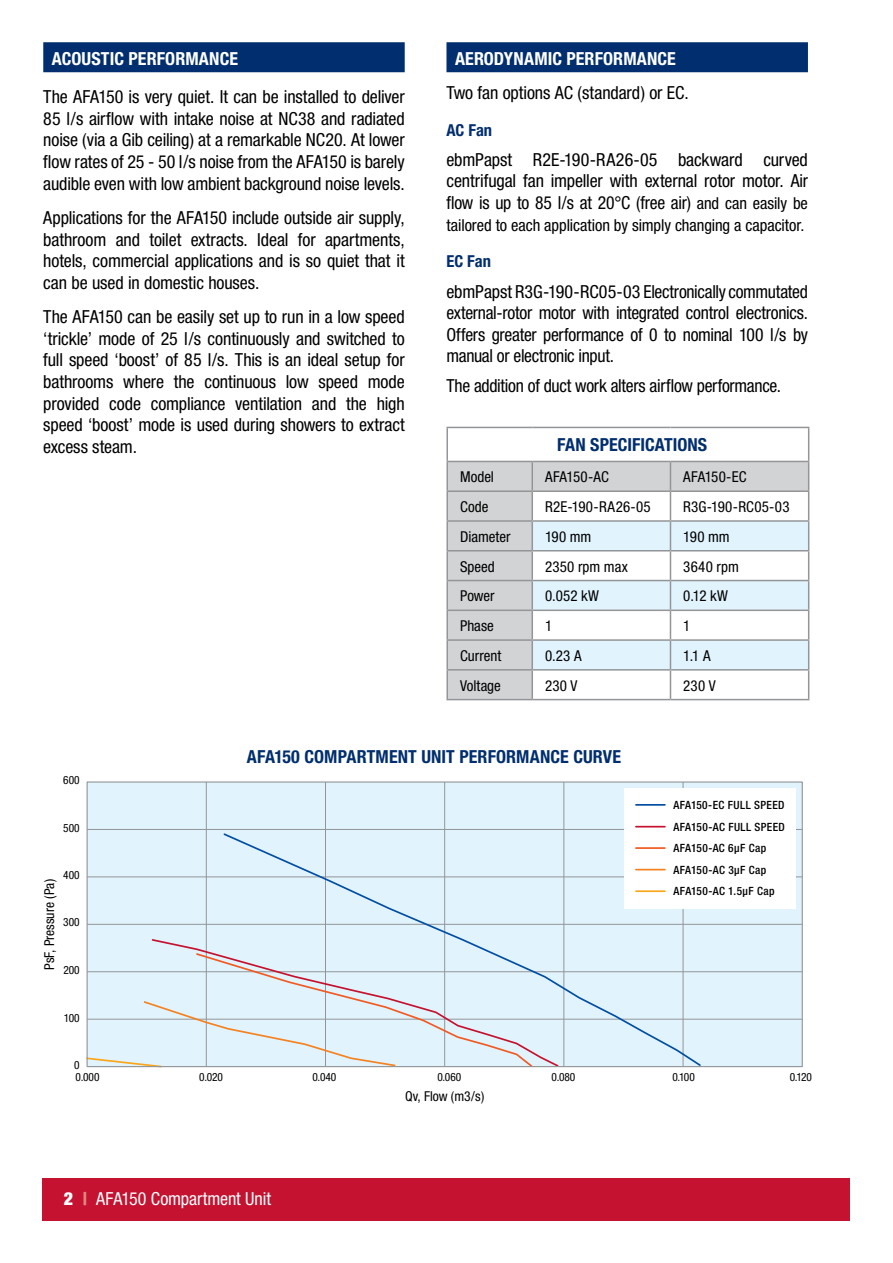
<style>
.page{position:relative;width:893px;height:1263px;background:#fff}
.page>*{position:absolute;margin:0;border:0;box-sizing:border-box;transform-origin:0 0}
.t1{font:condensed 18px/21.6px "Helvetica Neue";letter-spacing:-.01em;color:#000;text-align:justify}
.t2{font:700 condensed 18px "Helvetica Neue";letter-spacing:.005em;color:#002e6e}
.t3{font:700 condensed 18px "Helvetica Neue";letter-spacing:.005em;color:#fff}
.t4{font:condensed 18px "Helvetica Neue";letter-spacing:-.005em;color:#fff}
.t5{font:condensed 16.5px "Helvetica Neue";letter-spacing:-.005em;color:#000}
.t6{font:700 condensed 16.5px "Helvetica Neue";color:#002e6e}
.t7{font:condensed 15px "Helvetica Neue";letter-spacing:.005em;color:#000}
.t8{font:condensed 13.65px "Helvetica Neue";letter-spacing:-.005em;color:#000}
.t9{font:500 condensed 11.4px/21.6px "Helvetica Neue";letter-spacing:.03em;color:#000}
.t10{font:condensed 11.4px "Helvetica Neue";letter-spacing:-.005em;color:#000}
.s1{font-size:16.5px}
.s2{font-weight:900}
.s3{font-weight:900;font-stretch:expanded;color:#df897c}
</style>
<div class="page">
<div style="left:43px;top:1178px;width:807px;height:42px;background:#c41230"></div>
<div style="left:43px;top:42px;width:362px;height:30px;background:#002e6e"></div>
<div style="left:446px;top:42px;width:362px;height:30px;background:#002e6e"></div>
<div style="left:87px;top:782px;width:715px;height:284px;background:#e1f4fd"></div>
<hr style="left:87px;top:829px;width:715px;height:1px;background:#939598">
<hr style="left:87px;top:876px;width:715px;height:1px;background:#939598">
<hr style="left:87px;top:924px;width:715px;height:1px;background:#939598">
<hr style="left:87px;top:971px;width:715px;height:1px;background:#939598">
<hr style="left:87px;top:1019px;width:715px;height:1px;background:#939598">
<hr style="left:683px;top:782px;width:1px;height:284px;background:#939598">
<hr style="left:444px;top:782px;width:1px;height:284px;background:#939598">
<hr style="left:325px;top:782px;width:1px;height:284px;background:#939598">
<hr style="left:206px;top:782px;width:1px;height:284px;background:#939598">
<hr style="left:564px;top:782px;width:1px;height:284px;background:#939598">
<div style="left:624px;top:788px;width:172px;height:121px;background:#fff"></div>
<svg style="left:222px;top:832px;width:480px;height:233px"></svg>
<svg style="left:86px;top:952px;width:448px;height:116px"></svg>
<hr style="left:636px;top:804px;width:29px;height:2px;background:#034ea2">
<svg style="left:636px;top:826px;width:29px;height:1px"></svg>
<hr style="left:636px;top:847px;width:29px;height:2px;background:#f15a22">
<svg style="left:636px;top:869px;width:29px;height:1px"></svg>
<hr style="left:636px;top:890px;width:29px;height:2px;background:#faa61a">
<div style="left:448px;top:462px;width:83px;height:237px;background:#d1d3d4"></div>
<hr style="left:531px;top:462px;width:2px;height:28px;background:#939598">
<hr style="left:532px;top:461px;width:138px;height:1px;background:#939598">
<hr style="left:670px;top:461px;width:139px;height:1px;background:#939598">
<hr style="left:446px;top:461px;width:86px;height:1px;background:#939598">
<hr style="left:446px;top:490px;width:86px;height:2px;background:#939598">
<hr style="left:531px;top:492px;width:2px;height:28px;background:#939598">
<hr style="left:531px;top:522px;width:2px;height:28px;background:#939598">
<hr style="left:531px;top:551px;width:2px;height:29px;background:#939598">
<hr style="left:531px;top:581px;width:2px;height:28px;background:#939598">
<hr style="left:531px;top:611px;width:2px;height:28px;background:#939598">
<hr style="left:531px;top:641px;width:2px;height:28px;background:#939598">
<hr style="left:531px;top:671px;width:2px;height:28px;background:#939598">
<hr style="left:446px;top:427px;width:86px;height:1px;background:#939598">
<hr style="left:446px;top:428px;width:2px;height:33px;background:#939598">
<hr style="left:532px;top:427px;width:138px;height:1px;background:#939598">
<hr style="left:670px;top:427px;width:139px;height:1px;background:#939598">
<hr style="left:808px;top:428px;width:1px;height:33px;background:#939598">
<hr style="left:446px;top:462px;width:2px;height:28px;background:#939598">
<hr style="left:446px;top:492px;width:2px;height:28px;background:#939598">
<svg style="left:532px;top:462px;width:277px;height:237px"></svg>
<hr style="left:446px;top:520px;width:86px;height:2px;background:#939598">
<hr style="left:446px;top:522px;width:2px;height:28px;background:#939598">
<hr style="left:532px;top:520px;width:138px;height:2px;background:#939598">
<hr style="left:670px;top:520px;width:139px;height:2px;background:#939598">
<hr style="left:446px;top:550px;width:86px;height:1px;background:#939598">
<hr style="left:446px;top:551px;width:2px;height:29px;background:#939598">
<hr style="left:532px;top:550px;width:138px;height:1px;background:#939598">
<hr style="left:670px;top:550px;width:139px;height:1px;background:#939598">
<hr style="left:446px;top:580px;width:86px;height:1px;background:#939598">
<hr style="left:446px;top:581px;width:2px;height:28px;background:#939598">
<hr style="left:532px;top:580px;width:138px;height:1px;background:#939598">
<hr style="left:670px;top:580px;width:139px;height:1px;background:#939598">
<hr style="left:446px;top:609px;width:86px;height:2px;background:#939598">
<hr style="left:446px;top:611px;width:2px;height:28px;background:#939598">
<hr style="left:532px;top:609px;width:138px;height:2px;background:#939598">
<hr style="left:670px;top:609px;width:139px;height:2px;background:#939598">
<hr style="left:446px;top:639px;width:86px;height:2px;background:#939598">
<hr style="left:446px;top:641px;width:2px;height:28px;background:#939598">
<hr style="left:532px;top:639px;width:138px;height:2px;background:#939598">
<hr style="left:670px;top:639px;width:139px;height:2px;background:#939598">
<hr style="left:446px;top:669px;width:86px;height:2px;background:#939598">
<hr style="left:446px;top:671px;width:2px;height:28px;background:#939598">
<hr style="left:532px;top:669px;width:138px;height:2px;background:#939598">
<hr style="left:670px;top:669px;width:139px;height:2px;background:#939598">
<hr style="left:446px;top:699px;width:86px;height:1px;background:#939598">
<hr style="left:532px;top:699px;width:138px;height:1px;background:#939598">
<hr style="left:670px;top:699px;width:139px;height:1px;background:#939598">
<p class="t3" style="left:52px;top:47px;width:188px">ACOUSTIC PERFORMANCE</p>
<p class="t1" style="left:43px;top:86px;width:363px">The AFA150 is very quiet. It can be installed to deliver 85 l/s airflow with intake noise at NC38 and radiated noise (via a Gib ceiling) at a remarkable NC20. At lower flow rates of 25 - 50 l/s noise from the AFA150 is barely audible even with low ambient background noise levels.</p>
<p class="t1" style="left:43px;top:207px;width:363px">Applications for the AFA150 include outside air supply, bathroom and toilet extracts. Ideal for apartments, hotels, commercial applications and is so quiet that it can be used in domestic houses.</p>
<p class="t1" style="left:43px;top:306px;width:363px">The AFA150 can be easily set up to run in a low speed ‘trickle’ mode of 25 l/s continuously and switched to full speed ‘boost’ of 85 l/s. This is an ideal setup for bathrooms where the continuous low speed mode provided code compliance ventilation and the high speed ‘boost’ mode is used during showers to extract excess steam.</p>
<p class="t3" style="left:455px;top:47px;width:222px">AERODYNAMIC PERFORMANCE</p>
<p class="t1" style="left:446px;top:82px;width:244px">Two fan options AC (standard) or EC.</p>
<p class="t6" style="left:446px;top:120px;width:47px">AC FAN</p>
<p class="t1" style="left:446px;top:149px;width:363px">ebmPapst R2E-190-RA26-05 backward curved centrifugal fan impeller with external rotor motor. Air flow is up to 85 l/s at 20°C (free air) <span class="s1">and can easily be</span></p>
<p class="t5" style="left:446px;top:215px;width:359px">tailored to each application by simply changing a capacitor.</p>
<p class="t6" style="left:446px;top:252px;width:46px">EC FAN</p>
<p class="t1" style="left:446px;top:280px;width:363px">ebmPapst R3G-190-RC05-03 Electronically commutated external-rotor motor with integrated control electronics.<br>Offers greater performance of 0 to nominal 100 l/s by manual or electronic input.</p>
<p class="t1" style="left:446px;top:375px;width:336px">The addition of duct work alters airflow performance.</p>
<p class="t2" style="left:557px;top:434px;width:61px">FAN SPECIFIC</p>
<p class="t2" style="left:655px;top:434px;width:19px">ATIONS</p>
<p class="t7" style="left:460px;top:468px;width:36px">Model</p>
<p class="t7" style="left:545px;top:468px;width:65px">AFA150-AC</p>
<p class="t7" style="left:683px;top:468px;width:65px">AFA150-EC</p>
<p class="t7" style="left:460px;top:498px;width:30px">Code</p>
<p class="t7" style="left:545px;top:498px;width:107px">R2E-190-RA26-05</p>
<p class="t7" style="left:683px;top:498px;width:108px">R3G-190-RC05-03</p>
<p class="t7" style="left:460px;top:528px;width:52px">Diameter</p>
<p class="t7" style="left:545px;top:528px;width:48px">190 mm</p>
<p class="t7" style="left:683px;top:528px;width:48px">190 mm</p>
<p class="t7" style="left:460px;top:557px;width:36px">Speed</p>
<p class="t7" style="left:545px;top:557px;width:84px">2350 rpm max</p>
<p class="t7" style="left:683px;top:557px;width:57px">3640 rpm</p>
<p class="t7" style="left:460px;top:587px;width:36px">Power</p>
<p class="t7" style="left:545px;top:587px;width:55px">0.052 kW</p>
<p class="t7" style="left:683px;top:587px;width:46px">0.12 kW</p>
<p class="t7" style="left:460px;top:617px;width:35px">Phase</p>
<p class="t7" style="left:545px;top:617px;width:9px">1</p>
<p class="t7" style="left:683px;top:617px;width:9px">1</p>
<p class="t7" style="left:460px;top:647px;width:43px">Current</p>
<p class="t7" style="left:545px;top:647px;width:38px">0.23 A</p>
<p class="t7" style="left:683px;top:647px;width:29px">1.1 A</p>
<p class="t7" style="left:460px;top:677px;width:42px">Voltage</p>
<p class="t7" style="left:545px;top:677px;width:34px">230 V</p>
<p class="t7" style="left:683px;top:677px;width:34px">230 V</p>
<p class="t10" style="left:63px;top:773px;width:18px">600</p>
<p class="t10" style="left:63px;top:821px;width:18px">500</p>
<p class="t10" style="left:63px;top:868px;width:18px">400</p>
<p class="t8" style="left:41px;top:970px;width:92px;rotate:-90deg">PsF, Pressure (Pa)</p>
<p class="t10" style="left:63px;top:916px;width:18px">300</p>
<p class="t10" style="left:63px;top:964px;width:18px">200</p>
<p class="t10" style="left:64px;top:1012px;width:17px">100</p>
<p class="t10" style="left:74px;top:1059px;width:7px">0</p>
<p class="t2" style="left:247px;top:745px;width:376px">AFA150 COMPARTMENT UNIT PERFORMANCE CURVE</p>
<p class="t9" style="left:673px;top:794px;width:113px">AFA150-EC FULL SPEED<br>AFA150-AC FULL SPEED<br>AFA150-AC 6µF Cap<br>AFA150-AC 3µF Cap<br>AFA150-AC 1.5µF Cap</p>
<p class="t10" style="left:76px;top:1070px;width:25px">0.000</p>
<p class="t10" style="left:199px;top:1070px;width:25px">0.020</p>
<p class="t10" style="left:312px;top:1070px;width:25px">0.040</p>
<p class="t10" style="left:437px;top:1070px;width:25px">0.060</p>
<p class="t10" style="left:552px;top:1070px;width:25px">0.080</p>
<p class="t10" style="left:672px;top:1070px;width:24px">0.100</p>
<p class="t10" style="left:790px;top:1070px;width:24px">0.120</p>
<p class="t8" style="left:405px;top:1088px;width:81px">Qv, Flow (m3/s)</p>
<p class="t4" style="left:64px;top:1188px;width:209px"><span class="s2">2</span> <span class="s3">|</span> AFA150 Compartment Unit</p>
</div>
